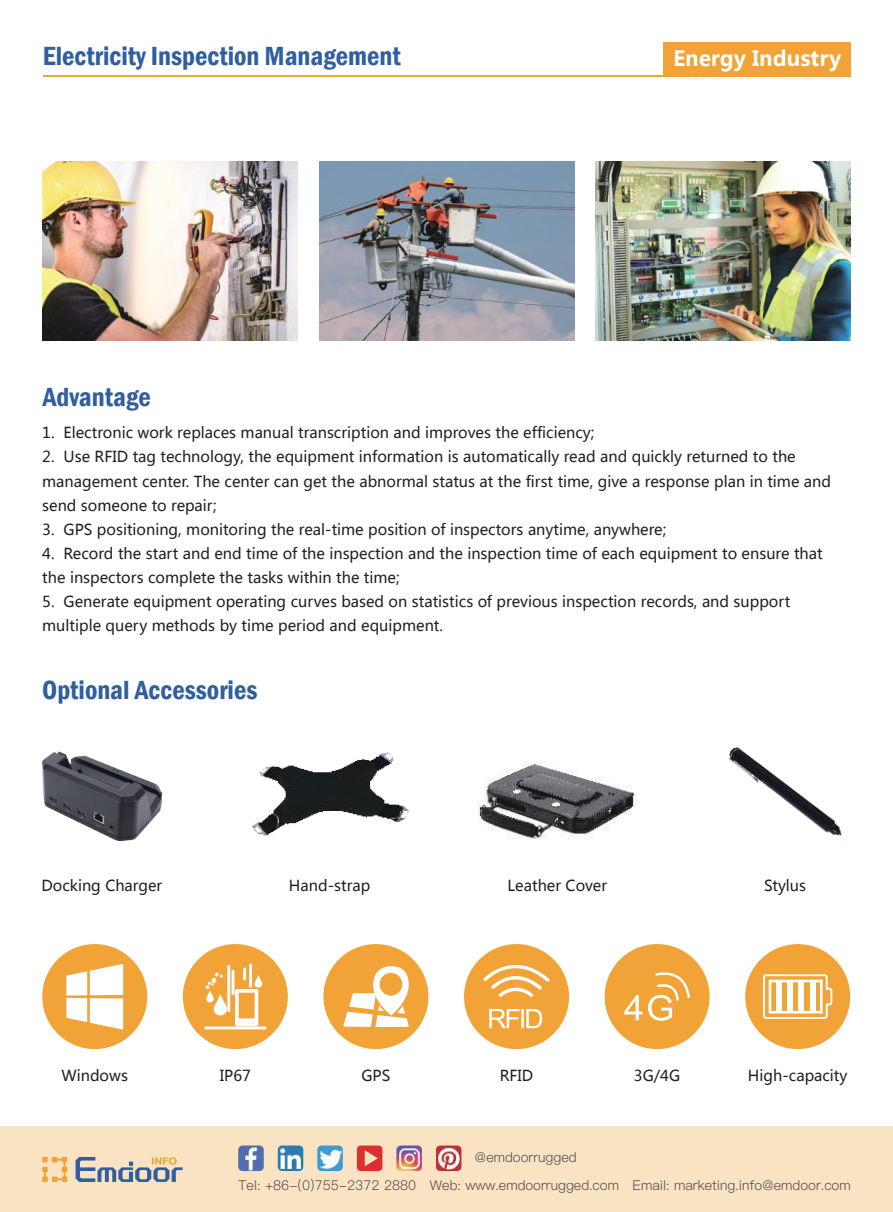
<style>
.page{position:relative;width:893px;height:1212px;background:#fff}
.page>*{position:absolute;margin:0;border:0;box-sizing:border-box;transform-origin:0 0}
.t1{font:600 condensed 27px "Franklin Gothic";color:#305e9e}
.t2{font:700 21px "Microsoft Ya Hei";color:#fff}
.t3{font:15px/24px "Microsoft Ya Hei";color:#241f1f}
.t4{font:13.5px "Ping Fang SC Regular";color:#4e4b4c}
</style>
<div class="page">
<div style="left:605px;top:944px;width:105px;height:105px;background:#f1a337;border-radius:50%"></div>
<svg style="left:624px;top:972px;width:66px;height:49px"></svg>
<div style="left:745px;top:944px;width:105px;height:105px;background:#f1a337;border-radius:50%"></div>
<div style="left:42px;top:944px;width:105px;height:105px;background:#f1a337;border-radius:50%"></div>
<svg style="left:66px;top:964px;width:57px;height:65px"></svg>
<div style="left:183px;top:944px;width:105px;height:105px;background:#f1a337;border-radius:50%"></div>
<svg style="left:204px;top:964px;width:62px;height:65px"></svg>
<div style="left:323px;top:944px;width:105px;height:105px;background:#f1a337;border-radius:50%"></div>
<svg style="left:343px;top:966px;width:66px;height:61px"></svg>
<div style="left:464px;top:944px;width:105px;height:105px;background:#f1a337;border-radius:50%"></div>
<img style="left:252px;top:752px;width:157px;height:84px">
<img style="left:42px;top:751px;width:119px;height:89px">
<div style="left:0;top:1127px;width:893px;height:85px;background:#fae3c3"></div>
<svg style="left:76px;top:1157px;width:107px;height:25px"></svg>
<svg style="left:42px;top:1157px;width:25px;height:25px"></svg>
<svg style="left:357px;top:1145px;width:25px;height:26px"></svg>
<img style="left:238px;top:1145px;width:26px;height:26px">
<img style="left:278px;top:1145px;width:25px;height:26px">
<img style="left:317px;top:1145px;width:26px;height:26px">
<img style="left:396px;top:1145px;width:26px;height:26px">
<img style="left:436px;top:1145px;width:25px;height:26px">
<div style="left:664px;top:43px;width:187px;height:34px;background:#f1a337"></div>
<hr style="left:43px;top:75px;width:689px;height:2px;background:#f1a337">
<svg style="left:483px;top:948px;width:67px;height:49px"></svg>
<svg style="left:489px;top:1009px;width:53px;height:19px"></svg>
<svg style="left:763px;top:974px;width:69px;height:45px"></svg>
<div style="left:776px;top:982px;width:5px;height:29px;background:#fff"></div>
<div style="left:787px;top:982px;width:6px;height:29px;background:#fff"></div>
<div style="left:799px;top:982px;width:5px;height:29px;background:#fff"></div>
<div style="left:810px;top:982px;width:5px;height:29px;background:#fff"></div>
<img style="left:478px;top:763px;width:159px;height:76px">
<img style="left:729px;top:747px;width:113px;height:89px">
<img style="left:43px;top:162px;width:255px;height:178px">
<img style="left:319px;top:162px;width:255px;height:178px">
<img style="left:596px;top:162px;width:255px;height:178px">
<h1 class="t1" style="left:43px;top:38px;width:359px">Electricity Inspection Management</h1>
<h2 class="t2" style="left:673px;top:44px;width:170px">Energy Industry</h2>
<h1 class="t1" style="left:43px;top:378px;width:110px">Advantage</h1>
<p class="t3" style="left:42px;top:421px;width:554px">1. Electronic work replaces manual transcription and improves the efficiency;</p>
<p class="t3" style="left:42px;top:445px;width:790px">2. Use RFID tag technology, the equipment information is automatically read and quickly returned to the management center. The center can get the abnormal status at the first time, give a response plan in time and send someone to repair;</p>
<p class="t3" style="left:42px;top:517px;width:626px">3. GPS positioning, monitoring the real-time position of inspectors anytime, anywhere;</p>
<p class="t3" style="left:42px;top:541px;width:782px">4. Record the start and end time of the inspection and the inspection time of each equipment to ensure that the inspectors complete the tasks within the time;</p>
<p class="t3" style="left:42px;top:589px;width:749px">5. Generate equipment operating curves based on statistics of previous inspection records, and support multiple query methods by time period and equipment.</p>
<h1 class="t1" style="left:42px;top:672px;width:217px">Optional Accessories</h1>
<p class="t3" style="left:41px;top:873px;width:122px">Docking Charger</p>
<p class="t3" style="left:289px;top:873px;width:83px">Hand-strap</p>
<p class="t3" style="left:508px;top:873px;width:101px">Leather Cover</p>
<p class="t3" style="left:764px;top:873px;width:43px">Stylus</p>
<p class="t3" style="left:62px;top:1063px;width:68px">Windows</p>
<p class="t3" style="left:220px;top:1063px;width:33px">IP67</p>
<p class="t3" style="left:361px;top:1063px;width:30px">GPS</p>
<p class="t3" style="left:500px;top:1063px;width:35px">RFID</p>
<p class="t3" style="left:634px;top:1063px;width:48px">3G/4G</p>
<p class="t3" style="left:748px;top:1063px;width:101px">High-capacity</p>
<p class="t4" style="left:475px;top:1149px;width:103px">@emdoorrugged</p>
<p class="t4" style="left:238px;top:1177px;width:614px">Tel: +86-(0)755-2372 2880 Web: www.emdoorrugged.com Email: marketing.info@emdoor.com</p>
</div>
